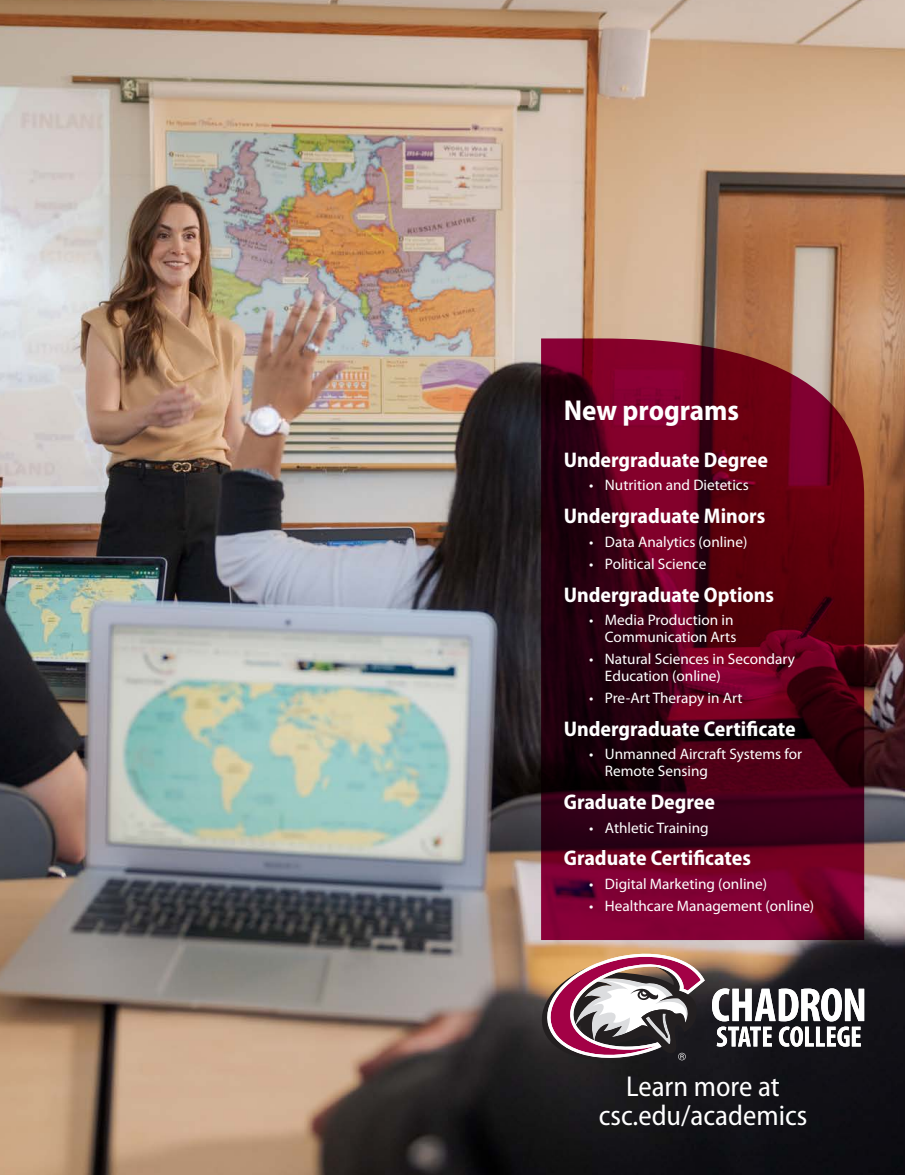
<style>
.page{position:relative;width:905px;height:1175px;background:#fff}
.page>*{position:absolute;margin:0;border:0;box-sizing:border-box;transform-origin:0 0}
.t1{font:semi-condensed 28.8px/29.5px "Myriad Pro";color:#fff;text-align:center}
.t2{font:700 semi-condensed 28.8px "Myriad Pro";color:#fff}
.t3{font:700 semi-condensed 21.3px "Myriad Pro";color:#fff}
.t4{font:15.15px/16.6px "Myriad Pro";color:#fff}
</style>
<div class="page">
<img style="left:0;top:0;width:904px;height:1174px">
<svg style="left:541px;top:338px;width:323px;height:602px;background:#56051c"></svg>
<svg style="left:542px;top:953px;width:162px;height:107px"></svg>
<svg style="left:712px;top:988px;width:152px;height:58px"></svg>
<p class="t2" style="left:564px;top:394px;width:177px">New programs</p>
<p class="t3" style="left:564px;top:448px;width:206px">Undergraduate Degree</p>
<p class="t4" style="left:589px;top:477px;width:161px">• Nutrition and Dietetics</p>
<p class="t3" style="left:564px;top:504px;width:203px">Undergraduate Minors</p>
<p class="t4" style="left:589px;top:533px;width:160px">• Data Analytics (online)</p>
<p class="t4" style="left:589px;top:556px;width:119px">• Political Science</p>
<p class="t3" style="left:564px;top:583px;width:212px">Undergraduate Options</p>
<p class="t4" style="left:589px;top:612px;width:149px;text-align:right">• Media Production in<br>Communication Arts</p>
<p class="t4" style="left:605px;top:651px;width:192px;text-indent:-16px">• Natural Sciences in Secondary<br>Education (online)</p>
<p class="t4" style="left:589px;top:690px;width:155px">• Pre-Art Therapy in Art</p>
<p class="t3" style="left:564px;top:717px;width:233px">Undergraduate Certificate</p>
<p class="t4" style="left:605px;top:746px;width:199px;text-indent:-16px">• Unmanned Aircraft Systems for<br>Remote Sensing</p>
<p class="t3" style="left:564px;top:790px;width:153px">Graduate Degree</p>
<p class="t4" style="left:589px;top:819px;width:121px">• Athletic Training</p>
<p class="t3" style="left:564px;top:846px;width:189px">Graduate Certificates</p>
<p class="t4" style="left:589px;top:875px;width:179px">• Digital Marketing (online)</p>
<p class="t4" style="left:589px;top:898px;width:227px">• Healthcare Management (online)</p>
<p class="t1" style="left:598px;top:1072px;width:210px">Learn more at csc.edu/academics</p>
</div>
